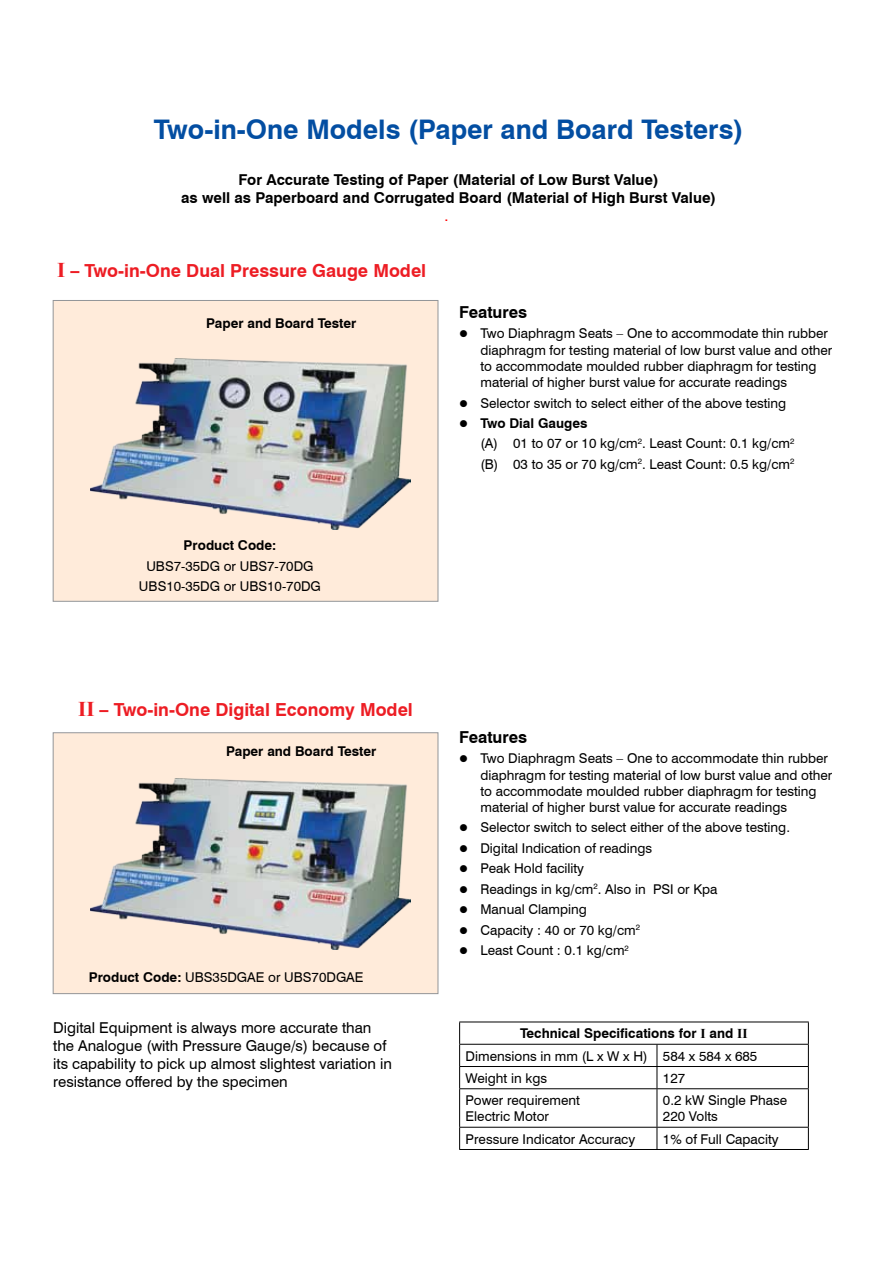
<style>
.page{position:relative;width:893px;height:1263px;background:#fff}
.page>*{position:absolute;margin:0;border:0;box-sizing:border-box;transform-origin:0 0}
.t1{font:700 27px "Swiss 721 BT";color:#034ea2}
.t2{font:700 18px "Swiss 721 BT";color:#ed1d24}
.t3{font:700 16.5px "Swiss 721 BT";color:#000}
.t4{font:16.5px "Arial";color:#f00}
.t5{font:15px/18px "Swiss 721 BT";color:#000}
.t6{font:700 15px/18px "Swiss 721 BT";color:#000;text-align:center}
.t7{font:13.5px/16.2px "Swiss 721 BT";color:#000}
.t8{font:700 13.5px "Swiss 721 BT";color:#000}
.s1{font-family:"Times New Roman";font-size:21px}
.s2{font-weight:700}
.s3{font-family:"Times New Roman";font-weight:700}
</style>
<div class="page">
<div style="left:53px;top:733px;width:385px;height:261px;background:#ffebda"></div>
<img style="left:90px;top:778px;width:320px;height:171px">
<div style="left:53px;top:732px;width:385px;height:262px;border:1px solid #939598"></div>
<div style="left:53px;top:300px;width:385px;height:301px;background:#ffebda"></div>
<img style="left:90px;top:359px;width:320px;height:171px">
<div style="left:53px;top:300px;width:385px;height:302px;border:1px solid #939598"></div>
<hr style="left:459px;top:1021px;width:198px;height:1px;background:#000">
<hr style="left:657px;top:1021px;width:152px;height:1px;background:#000">
<hr style="left:459px;top:1044px;width:198px;height:1px;background:#000">
<hr style="left:657px;top:1044px;width:152px;height:1px;background:#000">
<hr style="left:459px;top:1066px;width:198px;height:1px;background:#000">
<svg style="left:459px;top:1022px;width:1px;height:66px"></svg>
<hr style="left:657px;top:1066px;width:152px;height:1px;background:#000">
<svg style="left:657px;top:1044px;width:1px;height:44px"></svg>
<svg style="left:808px;top:1022px;width:1px;height:66px"></svg>
<hr style="left:459px;top:1088px;width:198px;height:1px;background:#000">
<hr style="left:459px;top:1089px;width:1px;height:38px;background:#000">
<hr style="left:657px;top:1088px;width:152px;height:1px;background:#000">
<hr style="left:657px;top:1089px;width:1px;height:38px;background:#000">
<hr style="left:808px;top:1089px;width:1px;height:38px;background:#000">
<hr style="left:459px;top:1127px;width:198px;height:1px;background:#000">
<svg style="left:459px;top:1127px;width:1px;height:22px"></svg>
<hr style="left:657px;top:1127px;width:152px;height:1px;background:#000">
<svg style="left:657px;top:1127px;width:1px;height:22px"></svg>
<svg style="left:808px;top:1127px;width:1px;height:22px"></svg>
<hr style="left:459px;top:1149px;width:198px;height:1px;background:#000">
<hr style="left:657px;top:1149px;width:152px;height:1px;background:#000">
<h1 class="t1" style="left:154px;top:113px;width:591px">Two-in-One Models (Paper and Board Testers)</h1>
<p class="t6" style="left:181px;top:170px;width:536px">For Accurate Testing of Paper (Material of Low Burst Value)<br>as well as Paperboard and Corrugated Board (Material of High Burst Value)</p>
<h2 class="t2" style="left:57px;top:259px;width:371px"><span class="s1">I</span> – Two-in-One Dual Pressure Gauge Model</h2>
<p class="t8" style="left:206px;top:315px;width:152px">Paper and Board Tester</p>
<p class="t4" style="left:444px;top:203px;width:6px">.</p>
<p class="t3" style="left:459px;top:302px;width:70px">Features</p>
<p class="t7" style="left:480px;top:325px;width:353px;text-indent:-21px">● Two Diaphragm Seats – One to accommodate thin rubber diaphragm for testing material of low burst value and other to accommodate moulded rubber diaphragm for testing material of higher burst value for accurate readings</p>
<p class="t7" style="left:459px;top:394px;width:329px">● Selector switch to select either of the above testing</p>
<p class="t7" style="left:480px;top:413px;width:315px;line-height:20.4px;text-indent:-21px">● <span class="s2">Two Dial Gauges<br></span>(A) 01 to 07 or 10 kg/cm<sup>2</sup>. Least Count: 0.1 kg/cm<sup>2 </sup>(B) 03 to 35 or 70 kg/cm<sup>2</sup>. Least Count: 0.5 kg/cm<sup>2</sup></p>
<p class="t8" style="left:184px;top:537px;width:94px">Product Code:</p>
<p class="t7" style="left:139px;top:556px;width:183px;line-height:20.4px;text-align:center">UBS7-35DG or UBS7-70DG<br>UBS10-35DG or UBS10-70DG</p>
<h2 class="t2" style="left:78px;top:699px;width:336px"><span class="s1">II</span> – Two-in-One Digital Economy Model</h2>
<p class="t8" style="left:226px;top:743px;width:152px">Paper and Board Tester</p>
<p class="t7" style="left:89px;top:969px;width:276px"><span class="s2">Product Code:</span> UBS35DGAE or UBS70DGAE</p>
<p class="t5" style="left:53px;top:1018px;width:340px">Digital Equipment is always more accurate than the Analogue (with Pressure Gauge/s) because of its capability to pick up almost slightest variation in resistance offered by the specimen</p>
<p class="t3" style="left:459px;top:727px;width:70px">Features</p>
<p class="t7" style="left:480px;top:750px;width:353px;text-indent:-21px">● Two Diaphragm Seats – One to accommodate thin rubber diaphragm for testing material of low burst value and other to accommodate moulded rubber diaphragm for testing material of higher burst value for accurate readings</p>
<p class="t7" style="left:459px;top:819px;width:332px">● Selector switch to select either of the above testing.</p>
<p class="t7" style="left:459px;top:840px;width:194px">● Digital Indication of readings</p>
<p class="t7" style="left:459px;top:860px;width:126px">● Peak Hold facility</p>
<p class="t7" style="left:459px;top:881px;width:260px">● Readings in kg/cm<sup>2</sup>. Also in PSI or Kpa</p>
<p class="t7" style="left:459px;top:901px;width:129px">● Manual Clamping</p>
<p class="t7" style="left:459px;top:922px;width:182px">● Capacity : 40 or 70 kg/cm<sup>2</sup></p>
<p class="t7" style="left:459px;top:942px;width:171px">● Least Count : 0.1 kg/cm<sup>2</sup></p>
<p class="t7" style="left:466px;top:1022px;width:293px;line-height:22.2px;text-indent:55px"><span class="s2">Technical Specifications for</span> <span class="s3">I</span> <span class="s2">and</span> <span class="s3">II<br></span>Dimensions in mm (L x W x H) 584 x 584 x 685<br>Weight in kgs</p>
<p class="t7" style="left:663px;top:1070px;width:24px">127</p>
<p class="t7" style="left:466px;top:1092px;width:116px">Power requirement<br>Electric Motor</p>
<p class="t7" style="left:663px;top:1092px;width:126px">0.2 kW Single Phase<br>220 Volts</p>
<p class="t7" style="left:466px;top:1130px;width:171px">Pressure Indicator Accuracy</p>
<p class="t7" style="left:663px;top:1130px;width:117px">1% of Full Capacity</p>
</div>
